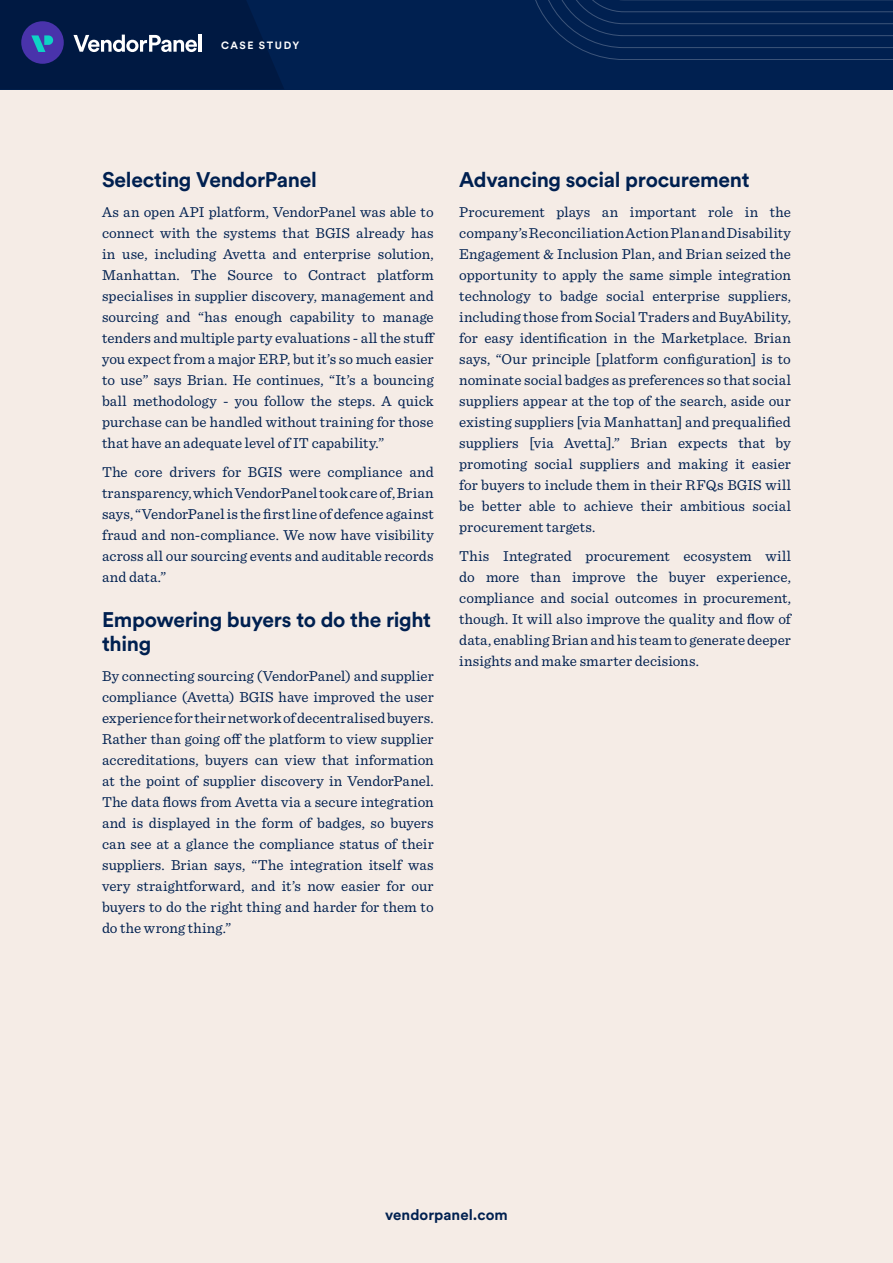
<style>
.page{position:relative;width:893px;height:1263px;background:#f5ece6}
.page>*{position:absolute;margin:0;border:0;box-sizing:border-box;transform-origin:0 0}
.t1{font:700 21px/24px "Circular Std";letter-spacing:-.015em;color:#002050}
.t2{font:15px/21px "Sentinel";letter-spacing:.005em;color:#002050;text-align:justify}
.t3{font:700 15px "Circular Std";letter-spacing:.005em;color:#002050}
.t4{font:700 10.5px "Circular Std";letter-spacing:.145em;color:#fff}
</style>
<div class="page">
<div style="left:0;top:0;width:893px;height:89px;background:#002050"></div>
<svg style="left:535px;top:0;width:358px;height:60px"></svg>
<svg style="left:0;top:0;width:284px;height:89px"></svg>
<hr style="left:198px;top:35px;width:4px;height:17px;background:#fff">
<p class="t4" style="left:221px;top:38px;width:80px">CASE STUDY</p>
<h1 class="t1" style="left:102px;top:167px;width:216px">Selecting VendorPanel</h1>
<p class="t2" style="left:102px;top:200px;width:334px">As an open API platform, VendorPanel was able to connect with the systems that BGIS already has in use, including Avetta and enterprise solution, Manhattan. The Source to Contract platform specialises in supplier discovery, management and sourcing and “has enough capability to manage tenders and multiple party evaluations - all the stuff you expect from a major ERP, but it’s so much easier to use” says Brian. He continues, “It’s a bouncing ball methodology - you follow the steps. A quick purchase can be handled without training for those that have an adequate level of IT capability.”</p>
<p class="t2" style="left:102px;top:461px;width:333px">The core drivers for BGIS were compliance and transparency, which VendorPanel took care of, Brian says, “VendorPanel is the first line of defence against fraud and non-compliance. We now have visibility across all our sourcing events and auditable records and data.”</p>
<h1 class="t1" style="left:102px;top:608px;width:330px">Empowering buyers to do the right thing</h1>
<p class="t2" style="left:102px;top:664px;width:333px">By connecting sourcing (VendorPanel) and supplier compliance (Avetta) BGIS have improved the user experience for their network of decentralised buyers.<br>Rather than going off the platform to view supplier accreditations, buyers can view that information at the point of supplier discovery in VendorPanel.<br>The data flows from Avetta via a secure integration and is displayed in the form of badges, so buyers can see at a glance the compliance status of their suppliers. Brian says, “The integration itself was very straightforward, and it’s now easier for our buyers to do the right thing and harder for them to do the wrong thing.”</p>
<h1 class="t1" style="left:459px;top:167px;width:292px">Advancing social procurement</h1>
<p class="t2" style="left:459px;top:200px;width:333px">Procurement plays an important role in the company’s Reconciliation Action Plan and Disability Engagement &amp; Inclusion Plan, and Brian seized the opportunity to apply the same simple integration technology to badge social enterprise suppliers, including those from Social Traders and BuyAbility, for easy identification in the Marketplace. Brian says, “Our principle [platform configuration] is to nominate social badges as preferences so that social suppliers appear at the top of the search, aside our existing suppliers [via Manhattan] and prequalified suppliers [via Avetta].” Brian expects that by promoting social suppliers and making it easier for buyers to include them in their RFQs BGIS will be better able to achieve their ambitious social procurement targets.</p>
<p class="t2" style="left:459px;top:545px;width:333px">This Integrated procurement ecosystem will do more than improve the buyer experience, compliance and social outcomes in procurement, though. It will also improve the quality and flow of data, enabling Brian and his team to generate deeper insights and make smarter decisions.</p>
<p class="t3" style="left:385px;top:1205px;width:124px">vendorpanel.com</p>
</div>
